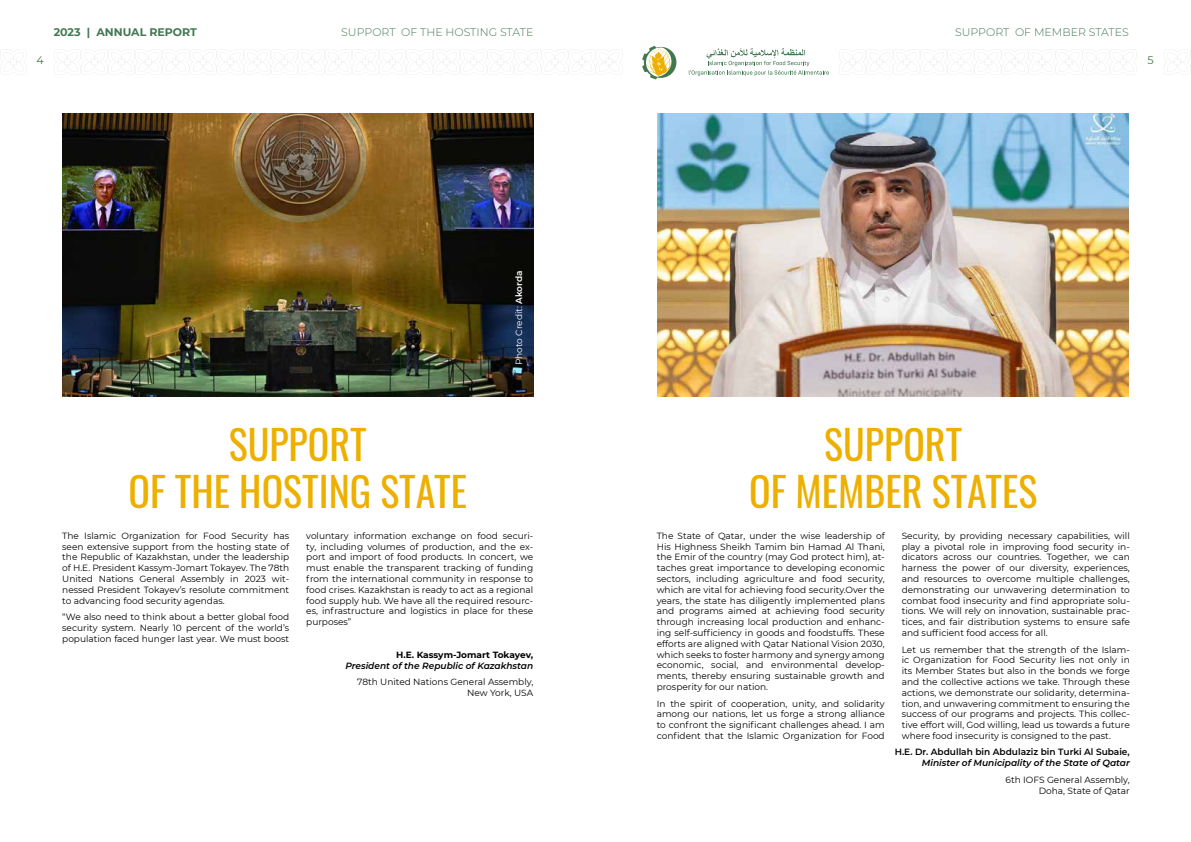
<style>
.page{position:relative;width:1191px;height:842px;background:#fff}
.page>*{position:absolute;margin:0;border:0;box-sizing:border-box;transform-origin:0 0}
.t1{font:40px/47px "Oswald";color:#edb000;text-align:center}
.t2{font:300 11px "Montserrat";color:#417850}
.t3{font:700 11px "Montserrat";color:#417850}
.t4{font:11px "Montserrat";color:#417850}
.t5{font:9px/10.8px "Montserrat";color:#000;text-align:justify}
.t6{font:italic 600 9px "Montserrat";color:#000}
.t7{font:600 9px "Montserrat";color:#000}
.t8{font:700 9px "Montserrat";color:#000}
.t9{font:9px "Montserrat";color:#fff}
.s1{font-weight:600}
</style>
<div class="page">
<img style="left:62px;top:113px;width:471px;height:284px">
<img style="left:658px;top:113px;width:470px;height:284px">
<svg style="left:642px;top:46px;width:34px;height:33px"></svg>
<svg style="left:689px;top:48px;width:140px;height:28px"></svg>
<svg style="left:839px;top:49px;width:297px;height:26px"></svg>
<svg style="left:1164px;top:49px;width:27px;height:26px"></svg>
<svg style="left:0;top:50px;width:27px;height:25px"></svg>
<svg style="left:54px;top:49px;width:568px;height:26px"></svg>
<p class="t3" style="left:54px;top:24px;width:145px">2023 | ANNUAL REPORT</p>
<p class="t2" style="left:341px;top:25px;width:194px">SUPPORT OF THE HOSTING STATE</p>
<p class="t2" style="left:955px;top:25px;width:175px">SUPPORT OF MEMBER STATES</p>
<p class="t4" style="left:37px;top:53px;width:9px">4</p>
<p class="t4" style="left:1147px;top:53px;width:8px">5</p>
<p class="t9" style="left:513px;top:365px;width:96px;rotate:-90deg">Photo Credit: <span class="s1">Akorda</span></p>
<h1 class="t1" style="left:128px;top:417px;width:340px">SUPPORT<br>OF THE HOSTING STATE</h1>
<h1 class="t1" style="left:749px;top:417px;width:290px">SUPPORT<br>OF MEMBER STATES</h1>
<p class="t5" style="left:62px;top:530px;width:228px">The Islamic Organization for Food Security has seen extensive support from the hosting state of the Republic of Kazakhstan, under the leadership of H.E. President Kassym-Jomart Tokayev. The 78th United Nations General Assembly in 2023 wit&shy;nessed President Tokayev’s resolute commitment to advancing food security agendas.</p>
<p class="t5" style="left:62px;top:611px;width:228px">“We also need to think about a better global food security system. Nearly 10 percent of the world’s population faced hunger last year. We must boost</p>
<p class="t5" style="left:306px;top:530px;width:228px">voluntary information exchange on food securi&shy;ty, including volumes of production, and the ex&shy;port and import of food products. In concert, we must enable the transparent tracking of funding from the international community in response to food crises. Kazakhstan is ready to act as a regional food supply hub. We have all the required resourc&shy;es, infrastructure and logistics in place for these purposes”</p>
<p class="t8" style="left:396px;top:648px;width:139px">H.E. Kassym-Jomart Tokayev,</p>
<p class="t6" style="left:345px;top:659px;width:189px">President of the Republic of Kazakhstan</p>
<p class="t5" style="left:357px;top:676px;width:177px;text-align:right">78th United Nations General Assembly,<br>New York, USA</p>
<p class="t5" style="left:656px;top:530px;width:229px">The State of Qatar, under the wise leadership of His Highness Sheikh Tamim bin Hamad Al Thani, the Emir of the country (may God protect him), at&shy;taches great importance to developing economic sectors, including agriculture and food security, which are vital for achieving food security.Over the years, the state has diligently implemented plans and programs aimed at achieving food security through increasing local production and enhanc&shy;ing self-sufficiency in goods and foodstuffs. These efforts are aligned with Qatar National Vision 2030, which seeks to foster harmony and synergy among economic, social, and environmental develop&shy;ments, thereby ensuring sustainable growth and prosperity for our nation.</p>
<p class="t5" style="left:656px;top:698px;width:229px">In the spirit of cooperation, unity, and solidarity among our nations, let us forge a strong alliance to confront the significant challenges ahead. I am confident that the Islamic Organization for Food</p>
<p class="t5" style="left:901px;top:530px;width:229px">Security, by providing necessary capabilities, will play a pivotal role in improving food security in&shy;dicators across our countries. Together, we can harness the power of our diversity, experiences, and resources to overcome multiple challenges, demonstrating our unwavering determination to combat food insecurity and find appropriate solu&shy;tions. We will rely on innovation, sustainable prac&shy;tices, and fair distribution systems to ensure safe and sufficient food access for all.</p>
<p class="t5" style="left:901px;top:644px;width:229px">Let us remember that the strength of the Islam&shy;ic Organization for Food Security lies not only in its Member States but also in the bonds we forge and the collective actions we take. Through these actions, we demonstrate our solidarity, determina&shy;tion, and unwavering commitment to ensuring the success of our programs and projects. This collec&shy;tive effort will, God willing, lead us towards a future where food insecurity is consigned to the past.</p>
<p class="t7" style="left:894px;top:746px;width:236px">H.E. Dr. Abdullah bin Abdulaziz bin Turki Al Subaie,</p>
<p class="t6" style="left:922px;top:757px;width:209px">Minister of Municipality of the State of Qatar</p>
<p class="t5" style="left:1005px;top:774px;width:126px;text-align:right">6th IOFS General Assembly,<br>Doha, State of Qatar</p>
</div>
